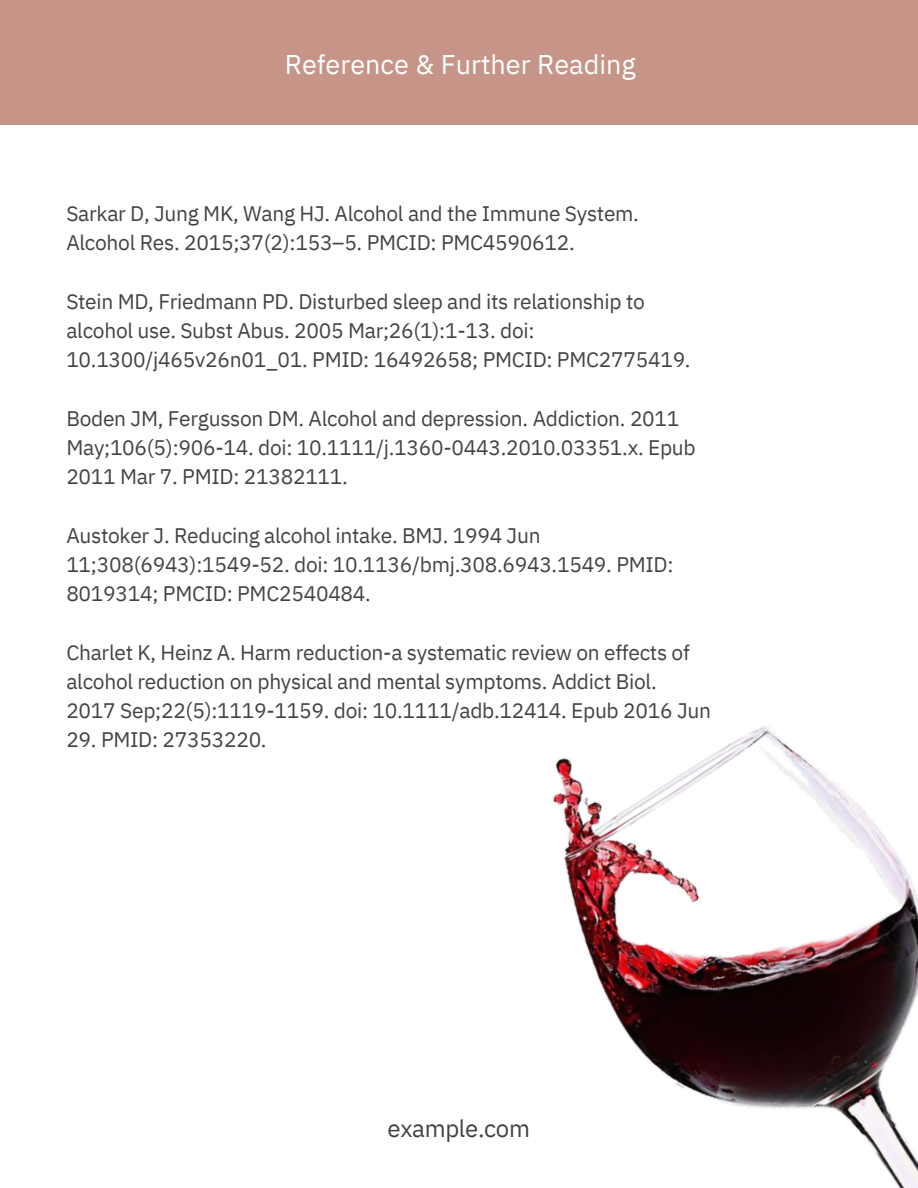
<style>
.page{position:relative;width:918px;height:1188px;background:#fff}
.page>*{position:absolute;margin:0;border:0;box-sizing:border-box;transform-origin:0 0}
.t1{font:27px "IBM Plex Sans";color:#fff}
.t2{font:24px "IBM Plex Sans";letter-spacing:-.015em;color:#434343}
.t3{font:21px/29.2px "IBM Plex Sans";letter-spacing:-.015em;color:#434343}
</style>
<div class="page">
<div style="left:0;top:1px;width:918px;height:124px;background:#c69588"></div>
<img style="left:552px;top:726px;width:366px;height:462px">
<p class="t1" style="left:285px;top:46px;width:353px">Reference &amp; Further Reading</p>
<p class="t3" style="left:66px;top:198px;width:574px">Sarkar D, Jung MK, Wang HJ. Alcohol and the Immune System.<br>Alcohol Res. 2015;37(2):153–5. PMCID: PMC4590612.</p>
<p class="t3" style="left:66px;top:286px;width:626px">Stein MD, Friedmann PD. Disturbed sleep and its relationship to alcohol use. Subst Abus. 2005 Mar;26(1):1-13. doi:<br>10.1300/j465v26n01_01. PMID: 16492658; PMCID: PMC2775419.</p>
<p class="t3" style="left:66px;top:403px;width:631px">Boden JM, Fergusson DM. Alcohol and depression. Addiction. 2011<br>May;106(5):906-14. doi: 10.1111/j.1360-0443.2010.03351.x. Epub<br>2011 Mar 7. PMID: 21382111.</p>
<p class="t3" style="left:66px;top:520px;width:609px">Austoker J. Reducing alcohol intake. BMJ. 1994 Jun<br>11;308(6943):1549-52. doi: 10.1136/bmj.308.6943.1549. PMID:<br>8019314; PMCID: PMC2540484.</p>
<p class="t3" style="left:66px;top:637px;width:646px">Charlet K, Heinz A. Harm reduction-a systematic review on effects of alcohol reduction on physical and mental symptoms. Addict Biol.<br>2017 Sep;22(5):1119-1159. doi: 10.1111/adb.12414. Epub 2016 Jun</p>
<p class="t3" style="left:66px;top:725px;width:202px">29. PMID: 27353220.</p>
<p class="t2" style="left:388px;top:1113px;width:144px">example.com</p>
</div>
